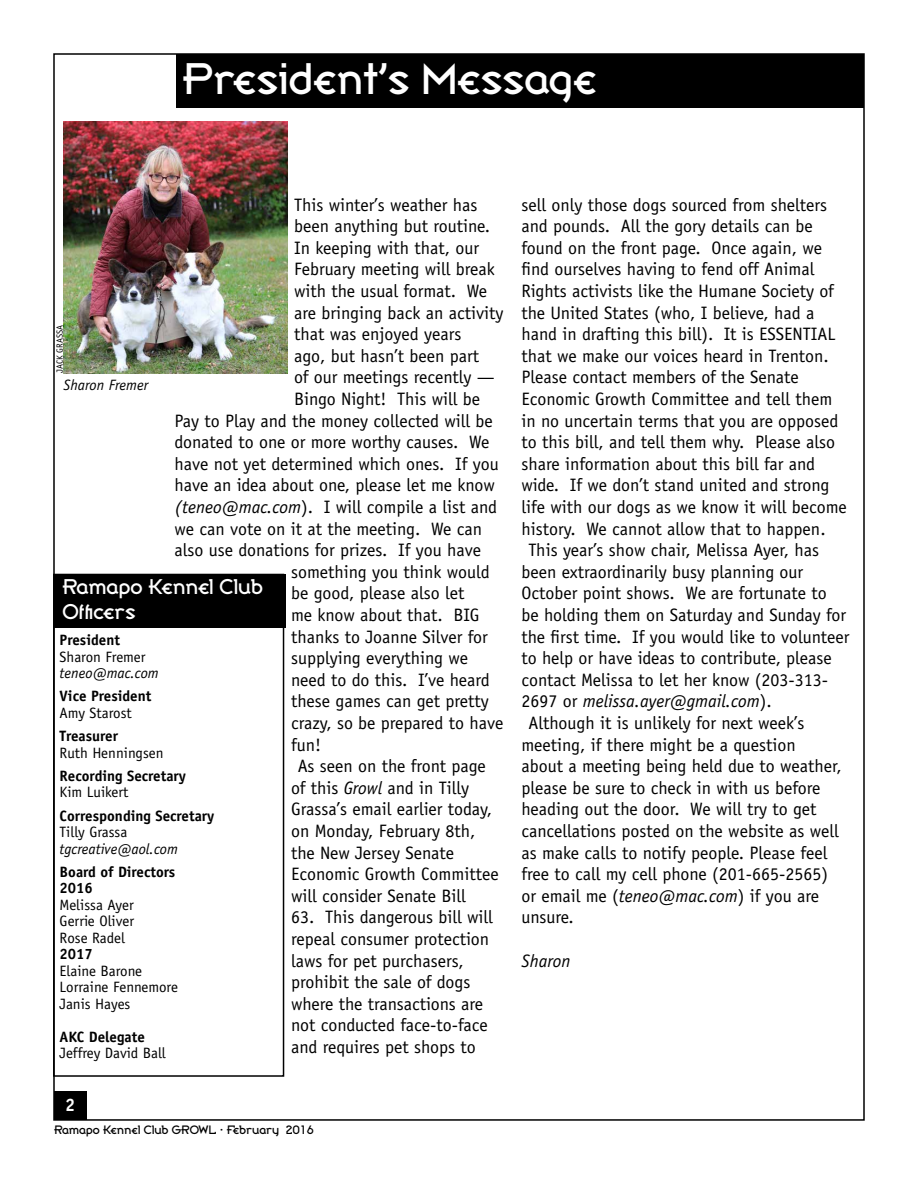
<style>
.page{position:relative;width:918px;height:1188px;background:#fff}
.page>*{position:absolute;margin:0;border:0;box-sizing:border-box;transform-origin:0 0}
.t1{font:43.5px "Broadband ICG";color:#fff}
.t2{font:21px/25.2px "Broadband ICG";color:#fff}
.t3{font:18px/21.6px "Officina Sans";color:#000}
.t4{font:italic 18px "Officina Sans";color:#000}
.t5{font:700 18px "Officina Sans";color:#fff}
.t6{font:15px/16.5px "Officina Sans";color:#000;text-align:justify}
.t7{font:700 15px/16.5px "Officina Sans";color:#000}
.t8{font:italic 15px "Officina Sans";color:#000}
.t9{font:12px "Broadband ICG";color:#000}
.t10{font:9px "Officina Sans";color:#000}
.s1{font-style:italic}
.s2{font-style:normal}
</style>
<div class="page">
<div style="left:54px;top:1092px;width:32px;height:28px;background:#000"></div>
<div style="left:53px;top:574px;width:231px;height:503px;border:2px solid #000"></div>
<div style="left:176px;top:54px;width:688px;height:54px;background:#000"></div>
<img style="left:63px;top:122px;width:224px;height:251px">
<div style="left:55px;top:574px;width:231px;height:54px;background:#000"></div>
<h1 class="t1" style="left:183px;top:52px;width:416px">President’s Message</h1>
<p class="t3" style="left:294px;top:194px;width:185px">This winter’s weather has</p>
<p class="t3" style="left:294px;top:215px;width:198px">been anything but routine.</p>
<p class="t3" style="left:294px;top:237px;width:187px">In keeping with that, our</p>
<p class="t3" style="left:294px;top:259px;width:202px">February meeting will break</p>
<p class="t3" style="left:294px;top:280px;width:195px">with the usual format. We</p>
<p class="t3" style="left:294px;top:302px;width:211px">are bringing back an activity</p>
<p class="t3" style="left:294px;top:323px;width:169px">that was enjoyed years</p>
<p class="t3" style="left:294px;top:345px;width:187px">ago, but hasn’t been part</p>
<p class="t3" style="left:294px;top:367px;width:202px">of our meetings recently —</p>
<p class="t3" style="left:294px;top:388px;width:188px">Bingo Night! This will be</p>
<p class="t3" style="left:175px;top:410px;width:320px">Pay to Play and the money collected will be</p>
<p class="t3" style="left:175px;top:431px;width:317px">donated to one or more worthy causes. We</p>
<p class="t3" style="left:175px;top:453px;width:326px">have not yet determined which ones. If you</p>
<p class="t3" style="left:175px;top:475px;width:322px">have an idea about one, please let me know</p>
<p class="t3" style="left:175px;top:496px;width:324px"><span class="s1">(teneo@mac.com</span>). I will compile a list and</p>
<p class="t3" style="left:175px;top:518px;width:309px">we can vote on it at the meeting. We can</p>
<p class="t3" style="left:175px;top:539px;width:308px">also use donations for prizes. If you have</p>
<p class="t3" style="left:291px;top:561px;width:200px">something you think would</p>
<p class="t3" style="left:291px;top:583px;width:175px">be good, please also let</p>
<p class="t3" style="left:291px;top:604px;width:190px">me know about that. BIG</p>
<p class="t3" style="left:291px;top:626px;width:198px">thanks to Joanne Silver for</p>
<p class="t3" style="left:291px;top:647px;width:179px">supplying everything we</p>
<p class="t3" style="left:291px;top:669px;width:200px">need to do this. I’ve heard</p>
<p class="t3" style="left:291px;top:691px;width:199px">these games can get pretty</p>
<p class="t3" style="left:291px;top:712px;width:214px">crazy, so be prepared to have</p>
<p class="t3" style="left:291px;top:734px;width:32px">fun!</p>
<p class="t3" style="left:298px;top:755px;width:190px">As seen on the front page</p>
<p class="t3" style="left:291px;top:777px;width:180px">of this <span class="s1">Growl</span> and in Tilly</p>
<p class="t3" style="left:291px;top:799px;width:203px">Grassa’s email earlier today,</p>
<p class="t3" style="left:291px;top:820px;width:186px">on Monday, February 8th,</p>
<p class="t3" style="left:291px;top:842px;width:165px">the New Jersey Senate</p>
<p class="t3" style="left:291px;top:863px;width:209px">Economic Growth Committee</p>
<p class="t3" style="left:291px;top:885px;width:176px">will consider Senate Bill</p>
<p class="t3" style="left:291px;top:907px;width:203px">63. This dangerous bill will repeal consumer protection laws for pet purchasers, prohibit the sale of dogs where the transactions are not conducted face-to-face and requires pet shops to</p>
<p class="t10" style="left:54px;top:373px;width:49px;rotate:-90deg">JACK GRASSA</p>
<p class="t8" style="left:63px;top:376px;width:86px">Sharon Fremer</p>
<p class="t2" style="left:63px;top:573px;width:202px">Ramapo Kennel Club<br>Officers</p>
<p class="t7" style="left:60px;top:632px;width:62px">President</p>
<p class="t6" style="left:60px;top:648px;width:87px">Sharon Fremer</p>
<p class="t8" style="left:60px;top:664px;width:101px">teneo@mac.com</p>
<p class="t7" style="left:60px;top:688px;width:93px">Vice President</p>
<p class="t6" style="left:60px;top:705px;width:74px">Amy Starost</p>
<p class="t7" style="left:60px;top:728px;width:60px">Treasurer</p>
<p class="t6" style="left:60px;top:744px;width:105px">Ruth Henningsen</p>
<p class="t7" style="left:60px;top:767px;width:128px">Recording Secretary</p>
<p class="t6" style="left:60px;top:784px;width:70px">Kim Luikert</p>
<p class="t7" style="left:60px;top:807px;width:156px">Corresponding Secretary</p>
<p class="t6" style="left:60px;top:824px;width:69px">Tilly Grassa</p>
<p class="t8" style="left:60px;top:840px;width:120px">tgcreative@aol.com</p>
<p class="t7" style="left:60px;top:863px;width:117px">Board of Directors<br>2016</p>
<p class="t6" style="left:60px;top:897px;width:76px">Melissa Ayer Gerrie Oliver Rose Radel</p>
<p class="t7" style="left:60px;top:946px;width:35px">2017</p>
<p class="t6" style="left:60px;top:963px;width:120px;text-align:left">Elaine Barone<br>Lorraine Fennemore<br>Janis Hayes</p>
<p class="t7" style="left:60px;top:1028px;width:87px">AKC Delegate</p>
<p class="t6" style="left:60px;top:1045px;width:108px">Jeffrey David Ball</p>
<p class="t5" style="left:65px;top:1093px;width:12px">2</p>
<p class="t9" style="left:54px;top:1123px;width:261px">Ramapo Kennel Club GROWL • February 2016</p>
<p class="t3" style="left:522px;top:194px;width:307px">sell only those dogs sourced from shelters</p>
<p class="t3" style="left:522px;top:215px;width:293px">and pounds. All the gory details can be</p>
<p class="t3" style="left:522px;top:237px;width:302px">found on the front page. Once again, we</p>
<p class="t3" style="left:522px;top:259px;width:294px">find ourselves having to fend off Animal</p>
<p class="t3" style="left:522px;top:280px;width:314px">Rights activists like the Humane Society of</p>
<p class="t3" style="left:522px;top:302px;width:295px">the United States (who, I believe, had a</p>
<p class="t3" style="left:522px;top:323px;width:316px">hand in drafting this bill). It is ESSENTIAL</p>
<p class="t3" style="left:522px;top:345px;width:309px">that we make our voices heard in Trenton.</p>
<p class="t3" style="left:522px;top:367px;width:279px">Please contact members of the Senate</p>
<p class="t3" style="left:522px;top:388px;width:312px">Economic Growth Committee and tell them</p>
<p class="t3" style="left:522px;top:410px;width:319px">in no uncertain terms that you are opposed</p>
<p class="t3" style="left:522px;top:431px;width:315px">to this bill, and tell them why. Please also</p>
<p class="t3" style="left:522px;top:453px;width:295px">share information about this bill far and</p>
<p class="t3" style="left:522px;top:475px;width:309px">wide. If we don’t stand united and strong</p>
<p class="t3" style="left:522px;top:496px;width:327px">life with our dogs as we know it will become</p>
<p class="t3" style="left:522px;top:518px;width:306px">history. We cannot allow that to happen.</p>
<p class="t3" style="left:528px;top:539px;width:292px">This year’s show chair, Melissa Ayer, has</p>
<p class="t3" style="left:522px;top:561px;width:283px">been extraordinarily busy planning our</p>
<p class="t3" style="left:522px;top:583px;width:307px">October point shows. We are fortunate to</p>
<p class="t3" style="left:522px;top:604px;width:326px">be holding them on Saturday and Sunday for</p>
<p class="t3" style="left:522px;top:626px;width:330px">the first time. If you would like to volunteer</p>
<p class="t3" style="left:522px;top:647px;width:312px">to help or have ideas to contribute, please</p>
<p class="t3" style="left:522px;top:669px;width:308px">contact Melissa to let her know (203-313-</p>
<p class="t4" style="left:522px;top:691px;width:252px"><span class="s2">2697 or</span> melissa.ayer@gmail.com<span class="s2">).</span></p>
<p class="t3" style="left:528px;top:712px;width:278px">Although it is unlikely for next week’s</p>
<p class="t3" style="left:522px;top:734px;width:276px">meeting, if there might be a question</p>
<p class="t3" style="left:522px;top:755px;width:322px">about a meeting being held due to weather,</p>
<p class="t3" style="left:522px;top:777px;width:301px">please be sure to check in with us before</p>
<p class="t3" style="left:522px;top:799px;width:296px">heading out the door. We will try to get</p>
<p class="t3" style="left:522px;top:820px;width:319px">cancellations posted on the website as well</p>
<p class="t3" style="left:522px;top:842px;width:308px">as make calls to notify people. Please feel</p>
<p class="t3" style="left:522px;top:863px;width:308px">free to call my cell phone (201-665-2565)</p>
<p class="t3" style="left:522px;top:885px;width:299px">or email me (<span class="s1">teneo@mac.com</span>) if you are</p>
<p class="t3" style="left:522px;top:907px;width:54px">unsure.</p>
<p class="t4" style="left:522px;top:950px;width:50px">Sharon</p>
</div>
